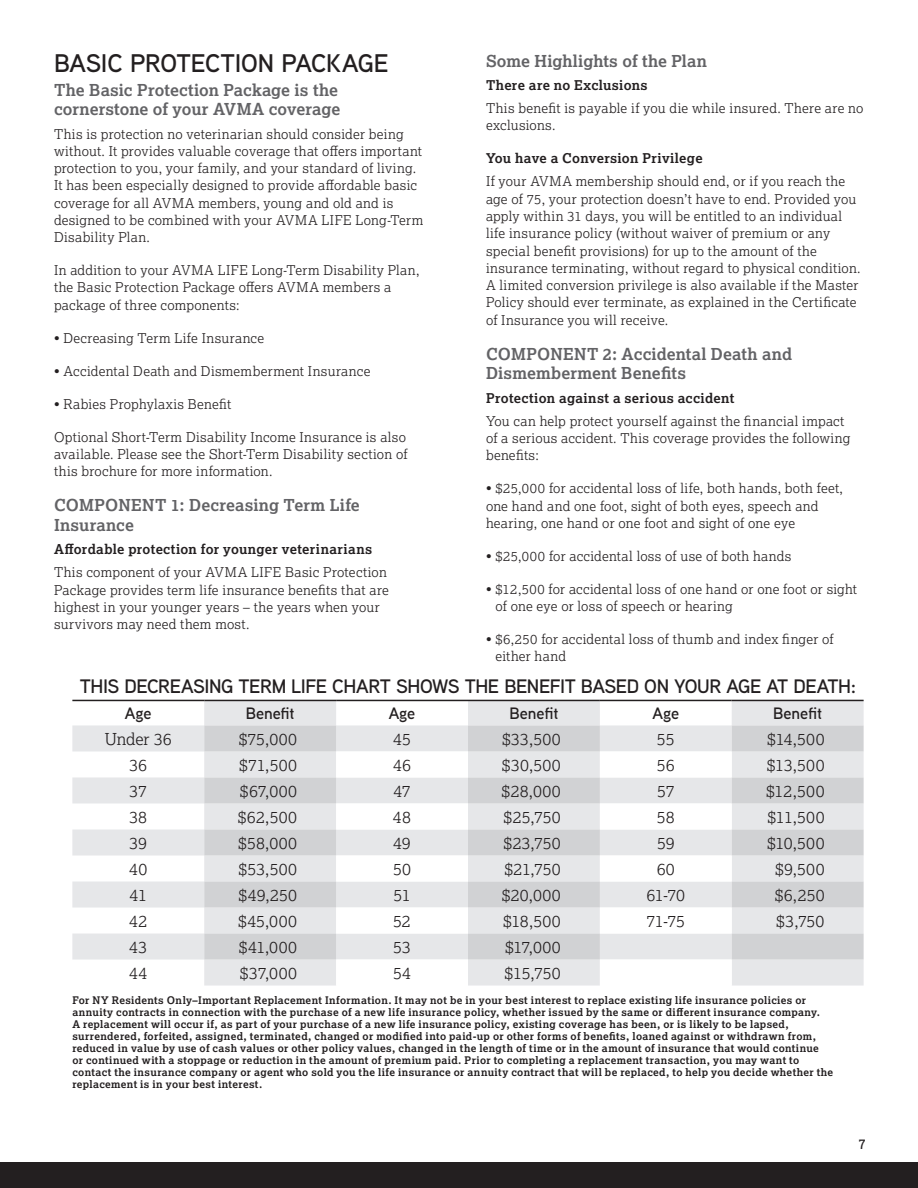
<style>
.page{position:relative;width:918px;height:1188px;background:#fff}
.page>*{position:absolute;margin:0;border:0;box-sizing:border-box;transform-origin:0 0}
.t1{font:600 25.5px "Aaux Next";letter-spacing:-.01em;color:#231f20}
.t2{font:600 19.5px "Aaux Next";letter-spacing:-.03em;color:#231f20}
.t3{font:300 16.5px "Lexia";letter-spacing:.005em;color:#231f20}
.t4{font:700 16.5px/19.5px "Lexia";letter-spacing:.005em;color:#636366}
.t5{font:600 16.5px "Aaux Next";letter-spacing:-.005em;color:#231f20}
.t6{font:300 13.5px/17.2px "Lexia";letter-spacing:.02em;color:#231f20}
.t7{font:700 13.5px "Lexia";letter-spacing:.02em;color:#231f20}
.t8{font:600 13.5px "Aaux Next";color:#231f20}
.t9{font:700 10.5px/12px "Lexia";letter-spacing:.035em;color:#231f20}
</style>
<div class="page">
<svg style="left:72px;top:701px;width:792px;height:285px;fill:#e6e7e9"></svg>
<svg style="left:204px;top:725px;width:660px;height:235px;background:#dbdcde"></svg>
<svg style="left:336px;top:751px;width:396px;height:235px;fill:#e6e7e9"></svg>
<hr style="left:72px;top:700px;width:132px;height:1px;background:#231f20">
<hr style="left:204px;top:700px;width:132px;height:1px;background:#231f20">
<hr style="left:336px;top:700px;width:132px;height:1px;background:#231f20">
<hr style="left:468px;top:700px;width:132px;height:1px;background:#231f20">
<hr style="left:600px;top:700px;width:132px;height:1px;background:#231f20">
<hr style="left:732px;top:700px;width:132px;height:1px;background:#231f20">
<div style="left:0;top:1162px;width:918px;height:26px;background:#231f20"></div>
<h1 class="t1" style="left:54px;top:45px;width:336px">BASIC PROTECTION PACKAGE</h1>
<p class="t4" style="left:54px;top:80px;width:288px">The Basic Protection Package is the cornerstone of your AVMA coverage</p>
<p class="t6" style="left:54px;top:125px;width:371px">This is protection no veterinarian should consider being without. It provides valuable coverage that offers important protection to you, your family, and your standard of living.<br>It has been especially designed to provide affordable basic coverage for all AVMA members, young and old and is designed to be combined with your AVMA LIFE Long-Term Disability Plan.</p>
<p class="t6" style="left:54px;top:261px;width:367px">In addition to your AVMA LIFE Long-Term Disability Plan, the Basic Protection Package offers AVMA members a package of three components:</p>
<p class="t6" style="left:54px;top:329px;width:212px">• Decreasing Term Life Insurance</p>
<p class="t6" style="left:54px;top:362px;width:318px">• Accidental Death and Dismemberment Insurance</p>
<p class="t6" style="left:54px;top:395px;width:179px">• Rabies Prophylaxis Benefit</p>
<p class="t6" style="left:54px;top:428px;width:355px;text-align:justify">Optional Short-Term Disability Income Insurance is also available. Please see the Short-Term Disability section of this brochure for more information.</p>
<p class="t4" style="left:54px;top:495px;width:26px">Component</p>
<p class="t4" style="left:171px;top:495px;width:190px">1: Decreasing Term Life</p>
<p class="t4" style="left:54px;top:515px;width:81px">Insurance</p>
<p class="t7" style="left:54px;top:541px;width:320px">Affordable protection for younger veterinarians</p>
<p class="t6" style="left:54px;top:563px;width:336px">This component of your AVMA LIFE Basic Protection Package provides term life insurance benefits that are highest in your younger years – the years when your survivors may need them most.</p>
<p class="t4" style="left:486px;top:50px;width:223px">Some Highlights of the Plan</p>
<p class="t7" style="left:486px;top:76px;width:163px">There are no Exclusions</p>
<p class="t6" style="left:486px;top:99px;width:379px">This benefit is payable if you die while insured. There are no exclusions.</p>
<p class="t7" style="left:486px;top:150px;width:218px">You have a Conversion Privilege</p>
<p class="t6" style="left:486px;top:173px;width:376px">If your AVMA membership should end, or if you reach the age of 75, your protection doesn’t have to end. Provided you apply within 31 days, you will be entitled to an individual life insurance policy (without waiver of premium or any special benefit provisions) for up to the amount of the insurance terminating, without regard to physical condition.<br>A limited conversion privilege is also available if the Master Policy should ever terminate, as explained in the Certificate of Insurance you will receive.</p>
<p class="t4" style="left:486px;top:344px;width:26px">Component</p>
<p class="t4" style="left:486px;top:344px;width:308px;text-indent:117px">2: Accidental Death and<br>Dismemberment Benefits</p>
<p class="t7" style="left:486px;top:389px;width:250px">Protection against a serious accident</p>
<p class="t6" style="left:486px;top:412px;width:366px">You can help protect yourself against the financial impact of a serious accident. This coverage provides the following benefits:</p>
<p class="t6" style="left:486px;top:479px;width:359px">• $25,000 for accidental loss of life, both hands, both feet, one hand and one foot, sight of both eyes, speech and hearing, one hand or one foot and sight of one eye</p>
<p class="t6" style="left:486px;top:547px;width:307px">• $25,000 for accidental loss of use of both hands</p>
<p class="t6" style="left:495px;top:580px;width:363px;text-indent:-9px">• $12,500 for accidental loss of one hand or one foot or sight of one eye or loss of speech or hearing</p>
<p class="t6" style="left:495px;top:630px;width:340px;text-indent:-9px">• $6,250 for accidental loss of thumb and index finger of either hand</p>
<h2 class="t2" style="left:80px;top:673px;width:778px">THIS DECREASING TERM LIFE CHART SHOWS THE BENEFIT BASED ON YOUR AGE AT DEATH:</h2>
<p class="t5" style="left:125px;top:702px;width:28px">Age</p>
<p class="t5" style="left:246px;top:702px;width:50px">Benefit</p>
<p class="t5" style="left:389px;top:702px;width:28px">Age</p>
<p class="t5" style="left:509px;top:702px;width:50px">Benefit</p>
<p class="t5" style="left:652px;top:702px;width:28px">Age</p>
<p class="t5" style="left:773px;top:702px;width:50px">Benefit</p>
<p class="t3" style="left:105px;top:728px;width:69px">Under 36</p>
<p class="t3" style="left:239px;top:728px;width:60px">$75,000</p>
<p class="t3" style="left:393px;top:728px;width:19px">45</p>
<p class="t3" style="left:502px;top:728px;width:60px">$33,500</p>
<p class="t3" style="left:657px;top:728px;width:19px">55</p>
<p class="t3" style="left:767px;top:728px;width:59px">$14,500</p>
<p class="t3" style="left:129px;top:754px;width:19px">36</p>
<p class="t3" style="left:239px;top:754px;width:59px">$71,500</p>
<p class="t3" style="left:393px;top:754px;width:20px">46</p>
<p class="t3" style="left:502px;top:754px;width:61px">$30,500</p>
<p class="t3" style="left:657px;top:754px;width:19px">56</p>
<p class="t3" style="left:767px;top:754px;width:59px">$13,500</p>
<p class="t3" style="left:130px;top:780px;width:19px">37</p>
<p class="t3" style="left:240px;top:780px;width:59px">$67,000</p>
<p class="t3" style="left:393px;top:780px;width:19px">47</p>
<p class="t3" style="left:502px;top:780px;width:61px">$28,000</p>
<p class="t3" style="left:657px;top:780px;width:19px">57</p>
<p class="t3" style="left:766px;top:780px;width:60px">$12,500</p>
<p class="t3" style="left:129px;top:806px;width:19px">38</p>
<p class="t3" style="left:238px;top:806px;width:61px">$62,500</p>
<p class="t3" style="left:393px;top:806px;width:20px">48</p>
<p class="t3" style="left:504px;top:806px;width:59px">$25,750</p>
<p class="t3" style="left:657px;top:806px;width:19px">58</p>
<p class="t3" style="left:768px;top:806px;width:59px">$11,500</p>
<p class="t3" style="left:129px;top:832px;width:19px">39</p>
<p class="t3" style="left:238px;top:832px;width:61px">$58,000</p>
<p class="t3" style="left:393px;top:832px;width:19px">49</p>
<p class="t3" style="left:504px;top:832px;width:59px">$23,750</p>
<p class="t3" style="left:657px;top:832px;width:19px">59</p>
<p class="t3" style="left:767px;top:832px;width:59px">$10,500</p>
<p class="t3" style="left:129px;top:858px;width:20px">40</p>
<p class="t3" style="left:238px;top:858px;width:60px">$53,500</p>
<p class="t3" style="left:393px;top:858px;width:19px">50</p>
<p class="t3" style="left:504px;top:858px;width:58px">$21,750</p>
<p class="t3" style="left:657px;top:858px;width:20px">60</p>
<p class="t3" style="left:775px;top:858px;width:51px">$9,500</p>
<p class="t3" style="left:130px;top:884px;width:19px">41</p>
<p class="t3" style="left:239px;top:884px;width:60px">$49,250</p>
<p class="t3" style="left:393px;top:884px;width:19px">51</p>
<p class="t3" style="left:502px;top:884px;width:61px">$20,000</p>
<p class="t3" style="left:646px;top:884px;width:40px">61-70</p>
<p class="t3" style="left:775px;top:884px;width:51px">$6,250</p>
<p class="t3" style="left:129px;top:910px;width:20px">42</p>
<p class="t3" style="left:238px;top:910px;width:61px">$45,000</p>
<p class="t3" style="left:393px;top:910px;width:19px">52</p>
<p class="t3" style="left:503px;top:910px;width:59px">$18,500</p>
<p class="t3" style="left:646px;top:910px;width:40px">71-75</p>
<p class="t3" style="left:776px;top:910px;width:50px">$3,750</p>
<p class="t3" style="left:129px;top:936px;width:20px">43</p>
<p class="t3" style="left:239px;top:936px;width:60px">$41,000</p>
<p class="t3" style="left:393px;top:936px;width:19px">53</p>
<p class="t3" style="left:505px;top:936px;width:57px">$17,000</p>
<p class="t3" style="left:129px;top:962px;width:20px">44</p>
<p class="t3" style="left:240px;top:962px;width:59px">$37,000</p>
<p class="t3" style="left:393px;top:962px;width:20px">54</p>
<p class="t3" style="left:505px;top:962px;width:58px">$15,750</p>
<p class="t9" style="left:72px;top:993px;width:762px">For NY Residents Only–Important Replacement Information. It may not be in your best interest to replace existing life insurance policies or annuity contracts in connection with the purchase of a new life insurance policy, whether issued by the same or different insurance company.<br>A replacement will occur if, as part of your purchase of a new life insurance policy, existing coverage has been, or is likely to be lapsed, surrendered, forfeited, assigned, terminated, changed or modified into paid-up or other forms of benefits, loaned against or withdrawn from, reduced in value by use of cash values or other policy values, changed in the length of time or in the amount of insurance that would continue<br>or continued with a stoppage or reduction in the amount of premium paid. Prior to completing a replacement transaction, you may want to contact the insurance company or agent who sold you the life insurance or annuity contract that will be replaced, to help you decide whether the replacement is in your best interest.</p>
<p class="t8" style="left:859px;top:1135px;width:8px">7</p>
</div>
